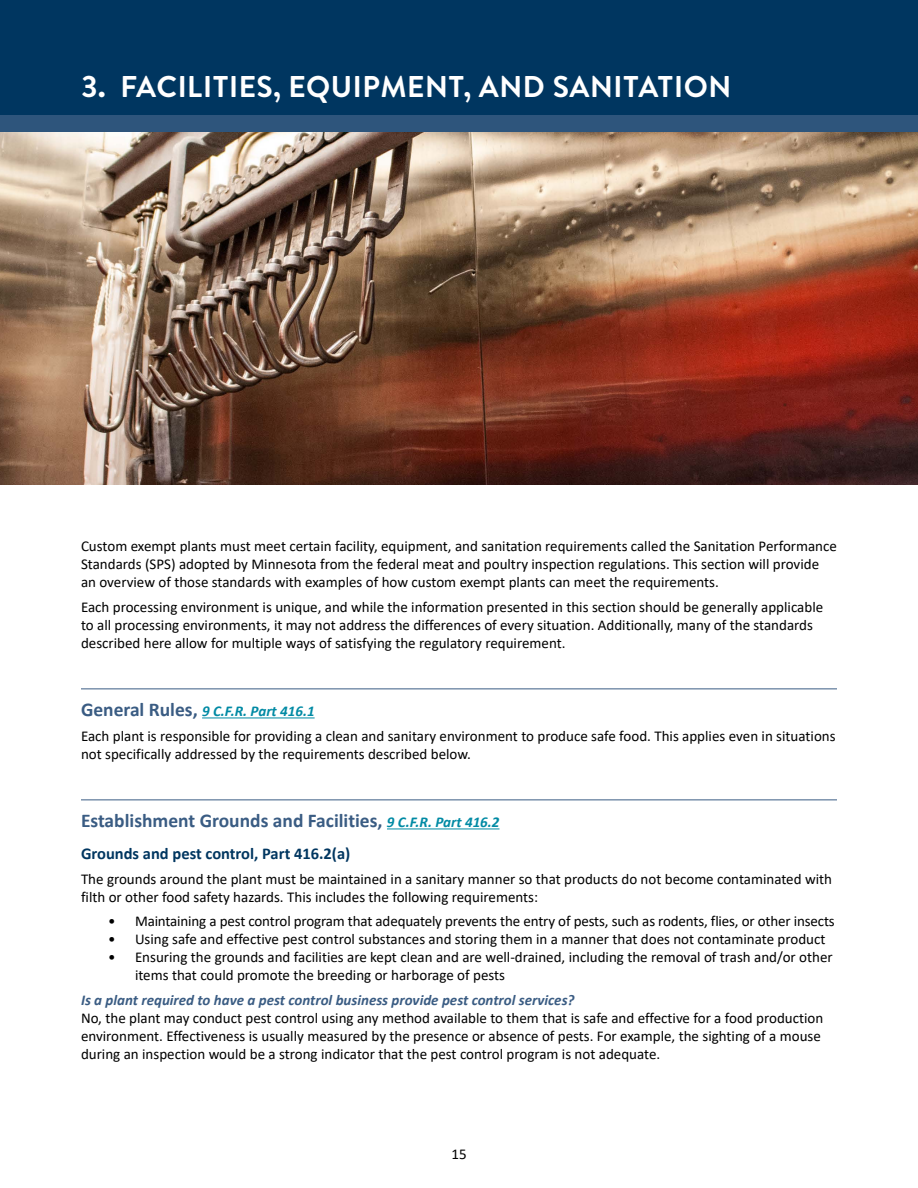
<style>
.page{position:relative;width:918px;height:1188px;background:#fff}
.page>*{position:absolute;margin:0;border:0;box-sizing:border-box;transform-origin:0 0}
.t1{font:700 30px "Brandon Text";letter-spacing:.02em;color:#fff}
.t2{font:700 19.5px "Calibri";color:#3a5c83}
.t3{font:700 16.5px "Calibri";color:#003660}
.t4{font:15px/18px "Calibri";color:#000}
.t5{font:italic 700 15px "Calibri";color:#3a5c83}
.s1{font-weight:700;font-size:19.5px;color:#3a5c83}
.s2{font-weight:700;font-style:italic;color:#008aa4}
.s3{font-style:italic;font-size:15px;color:#008aa4}
</style>
<div class="page">
<hr style="left:81px;top:688px;width:756px;height:1px;background:#3a5c83">
<hr style="left:202px;top:717px;width:113px;height:1px;background:#008aa4">
<hr style="left:81px;top:800px;width:756px;height:1px;background:#3a5c83">
<hr style="left:387px;top:828px;width:112px;height:1px;background:#008aa4">
<div style="left:0;top:0;width:918px;height:136px;background:#003660"></div>
<div style="left:0;top:115px;width:918px;height:21px;background:#2e557c"></div>
<img style="left:0;top:133px;width:918px;height:352px">
<h1 class="t1" style="left:81px;top:65px;width:652px">3. FACILITIES, EQUIPMENT, AND SANITATION</h1>
<p class="t4" style="left:81px;top:537px;width:758px">Custom exempt plants must meet certain facility, equipment, and sanitation requirements called the Sanitation Performance<br>Standards (SPS) adopted by Minnesota from the federal meat and poultry inspection regulations. This section will provide an overview of those standards with examples of how custom exempt plants can meet the requirements.</p>
<p class="t4" style="left:81px;top:598px;width:744px">Each processing environment is unique, and while the information presented in this section should be generally applicable to all processing environments, it may not address the differences of every situation. Additionally, many of the standards described here allow for multiple ways of satisfying the regulatory requirement.</p>
<p class="t4" style="left:81px;top:699px;width:756px;line-height:24.8px"><span class="s1">General Rules,</span> <span class="s2">9 C.F.R. Part 416.1<br></span>Each plant is responsible for providing a clean and sanitary environment to produce safe food. This applies even in situations</p>
<p class="t4" style="left:81px;top:745px;width:392px">not specifically addressed by the requirements described below.</p>
<h2 class="t2" style="left:81px;top:807px;width:420px">Establishment Grounds and Facilities, <span class="s3">9 C.F.R. Part 416.2</span></h2>
<p class="t3" style="left:81px;top:842px;width:271px">Grounds and pest control, Part 416.2(a)</p>
<p class="t4" style="left:81px;top:869px;width:753px">The grounds around the plant must be maintained in a sanitary manner so that products do not become contaminated with filth or other food safety hazards. This includes the following requirements:</p>
<p class="t4" style="left:108px;top:912px;width:728px">• Maintaining a pest control program that adequately prevents the entry of pests, such as rodents, flies, or other insects</p>
<p class="t4" style="left:108px;top:930px;width:719px">• Using safe and effective pest control substances and storing them in a manner that does not contaminate product</p>
<p class="t4" style="left:135px;top:948px;width:699px;text-indent:-27px">• Ensuring the grounds and facilities are kept clean and are well-drained, including the removal of trash and/or other items that could promote the breeding or harborage of pests</p>
<p class="t5" style="left:81px;top:989px;width:495px">Is a plant required to have a pest control business provide pest control services?</p>
<p class="t4" style="left:81px;top:1009px;width:744px">No, the plant may conduct pest control using any method available to them that is safe and effective for a food production environment. Effectiveness is usually measured by the presence or absence of pests. For example, the sighting of a mouse during an inspection would be a strong indicator that the pest control program is not adequate.</p>
<p class="t4" style="left:451px;top:1144px;width:17px">15</p>
</div>
